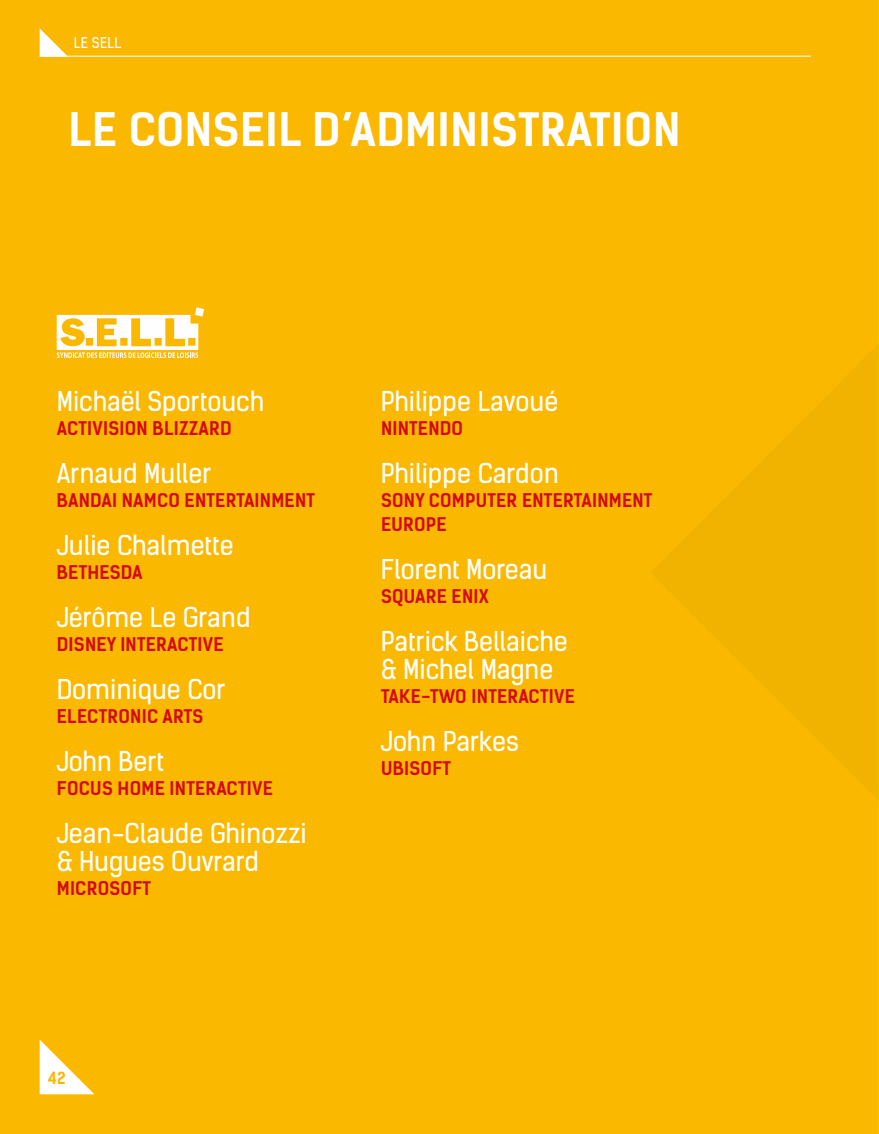
<style>
.page{position:relative;width:879px;height:1134px;background:#fbb800}
.page>*{position:absolute;margin:0;border:0;box-sizing:border-box;transform-origin:0 0}
.t1{font:700 44px "Kelson Sans";letter-spacing:.015em;color:#fff}
.t2{font:26px/28px "Kelson Sans";color:#fff}
.t3{font:700 18px/24px "Kelson Sans";letter-spacing:.015em;color:#d30a12}
.t4{font:700 16px "Kelson Sans";color:#fbb800}
.t5{font:14px "Kelson Sans";color:#fff}
</style>
<div class="page">
<svg style="left:57px;top:307px;width:147px;height:51px"></svg>
<svg style="left:40px;top:28px;width:28px;height:28px"></svg>
<hr style="left:40px;top:56px;width:771px;height:1px;background:#fff">
<svg style="left:40px;top:1039px;width:54px;height:55px"></svg>
<p class="t5" style="left:74px;top:34px;width:42px">Le sell</p>
<h1 class="t1" style="left:68px;top:103px;width:613px">LE CONSEIL D’ADMINISTRATION</h1>
<p class="t2" style="left:57px;top:387px;width:209px">Michaël Sportouch</p>
<p class="t3" style="left:57px;top:416px;width:176px">ACTIVISION BLIZZARD</p>
<p class="t2" style="left:57px;top:459px;width:156px">Arnaud Muller</p>
<p class="t3" style="left:57px;top:488px;width:260px">BANDAI NAMCO ENTERTAINMENT</p>
<p class="t2" style="left:57px;top:531px;width:179px">Julie Chalmette</p>
<p class="t3" style="left:57px;top:560px;width:87px">BETHESDA</p>
<p class="t2" style="left:57px;top:603px;width:196px">Jérôme Le Grand</p>
<p class="t3" style="left:57px;top:632px;width:168px">DISNEY INTERACTIVE</p>
<p class="t2" style="left:57px;top:675px;width:170px">Dominique Cor</p>
<p class="t3" style="left:57px;top:704px;width:148px">ELECTRONIC ARTS</p>
<p class="t2" style="left:57px;top:747px;width:109px">John Bert</p>
<p class="t3" style="left:57px;top:776px;width:218px">FOCUS HOME INTERACTIVE</p>
<p class="t2" style="left:57px;top:819px;width:251px">Jean-Claude Ghinozzi &amp; Hugues Ouvrard</p>
<p class="t3" style="left:57px;top:876px;width:96px">MICROSOFT</p>
<p class="t2" style="left:381px;top:387px;width:179px">Philippe Lavoué</p>
<p class="t3" style="left:381px;top:416px;width:84px">NINTENDO</p>
<p class="t2" style="left:381px;top:459px;width:180px">Philippe Cardon</p>
<p class="t3" style="left:381px;top:488px;width:273px">SONY COMPUTER ENTERTAINMENT<br>EUROPE</p>
<p class="t2" style="left:381px;top:555px;width:168px">Florent Moreau</p>
<p class="t3" style="left:381px;top:584px;width:109px">SQUARE ENIX</p>
<p class="t2" style="left:381px;top:627px;width:188px">Patrick Bellaiche &amp; Michel Magne</p>
<p class="t3" style="left:381px;top:684px;width:195px">TAKE-TWO INTERACTIVE</p>
<p class="t2" style="left:381px;top:727px;width:139px">John Parkes</p>
<p class="t3" style="left:381px;top:756px;width:72px">UBISOFT</p>
<p class="t4" style="left:48px;top:1068px;width:19px">42</p>
</div>
